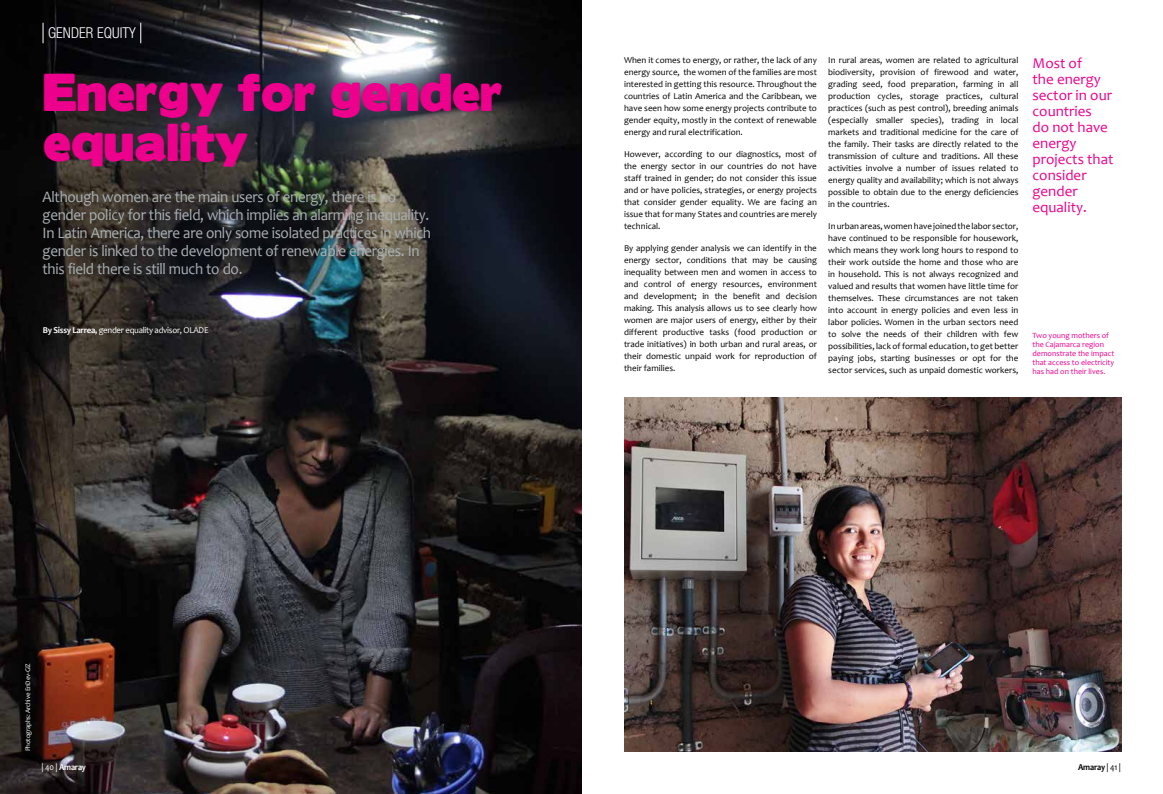
<style>
.page{position:relative;width:1163px;height:794px;background:#fff}
.page>*{position:absolute;margin:0;border:0;box-sizing:border-box;transform-origin:0 0}
.t1{font:47.5px/50.1px "Boris Black Bloxx";color:#ec008c}
.t2{font:16px/18px "Candara";letter-spacing:-.02em;color:#a9b0b5;scale:.94 1}
.t3{font:15px/16px "Candara";color:#ec008c}
.t4{font:300 condensed 15px "Helvetica Neue LT Std";color:#fff}
.t5{font:9px/12px "Candara";color:#000;text-align:justify}
.t6{font:9px "Candara";letter-spacing:-.03em;color:#fff}
.t7{font:700 9px "Candara";letter-spacing:-.02em;color:#fff;scale:.93 1}
.t8{font:700 9px "Candara";letter-spacing:-.02em;color:#000;scale:.93 1}
.t9{font:8px/9px "Candara";color:#ec008c}
.t10{font:7px "Candara";letter-spacing:-.03em;color:#fff}
.s1{font-weight:700}
.s2{font-weight:400}
</style>
<div class="page">
<img style="left:0;top:0;width:581px;height:794px">
<svg style="left:43px;top:23px;width:1px;height:20px"></svg>
<svg style="left:140px;top:23px;width:1px;height:20px"></svg>
<img style="left:624px;top:398px;width:496px;height:353px">
<h3 class="t4" style="left:48px;top:25px;width:89px">GENDER EQUITY</h3>
<h1 class="t1" style="left:43px;top:69px;width:461px">Energy for gender equality</h1>
<p class="t2" style="left:43px;top:187px;width:414px">Although women are the main users of energy, there is no gender policy for this field, which implies an alarming inequality.<br>In Latin America, there are only some isolated practices in which gender is linked to the development of renewable energies. In this field there is still much to do.</p>
<p class="t6" style="left:43px;top:324px;width:167px"><span class="s1">By Sissy Larrea,</span> gender equality advisor, OLADE</p>
<p class="t5" style="left:624px;top:54px;width:194px">When it comes to energy, or rather, the lack of any energy source, the women of the families are most interested in getting this resource. Throughout the countries of Latin America and the Caribbean, we have seen how some energy projects contribute to gender equity, mostly in the context of renewable energy and rural electrification.</p>
<p class="t5" style="left:624px;top:148px;width:194px">However, according to our diagnostics, most of the energy sector in our countries do not have staff trained in gender; do not consider this issue and or have policies, strategies, or energy projects that consider gender equality. We are facing an issue that for many States and countries are merely technical.</p>
<p class="t5" style="left:624px;top:242px;width:194px">By applying gender analysis we can identify in the energy sector, conditions that may be causing inequality between men and women in access to and control of energy resources, environment and development; in the benefit and decision making. This analysis allows us to see clearly how women are major users of energy, either by their different productive tasks (food production or trade initiatives) in both urban and rural areas, or their domestic unpaid work for reproduction of their families.</p>
<p class="t5" style="left:828px;top:54px;width:192px">In rural areas, women are related to agricultural biodiversity, provision of firewood and water, grading seed, food preparation, farming in all production cycles, storage practices, cultural practices (such as pest control), breeding animals (especially smaller species), trading in local markets and traditional medicine for the care of the family. Their tasks are directly related to the transmission of culture and traditions. All these activities involve a number of issues related to energy quality and availability; which is not always possible to obtain due to the energy deficiencies in the countries.</p>
<p class="t5" style="left:828px;top:220px;width:192px">In urban areas, women have joined the labor sector, have continued to be responsible for housework, which means they work long hours to respond to their work outside the home and those who are in household. This is not always recognized and valued and results that women have little time for themselves. These circumstances are not taken into account in energy policies and even less in labor policies. Women in the urban sectors need to solve the needs of their children with few possibilities, lack of formal education, to get better paying jobs, starting businesses or opt for the sector services, such as unpaid domestic workers,</p>
<h3 class="t3" style="left:1032px;top:55px;width:82px">Most of<br>the energy sector in our countries<br>do not have energy projects that consider gender equality.</h3>
<p class="t9" style="left:1032px;top:331px;width:83px">Two young mothers of the Cajamarca region demonstrate the impact that access to electricity has had on their lives.</p>
<p class="t10" style="left:24px;top:751px;width:90px;rotate:-90deg">Photographs: Archive EnDev-GIZ</p>
<p class="t7" style="left:42px;top:761px;width:49px"><span class="s2">| 40 |</span> Amaray</p>
<p class="t8" style="left:1077px;top:761px;width:48px">Amaray <span class="s2">| 41 |</span></p>
</div>
